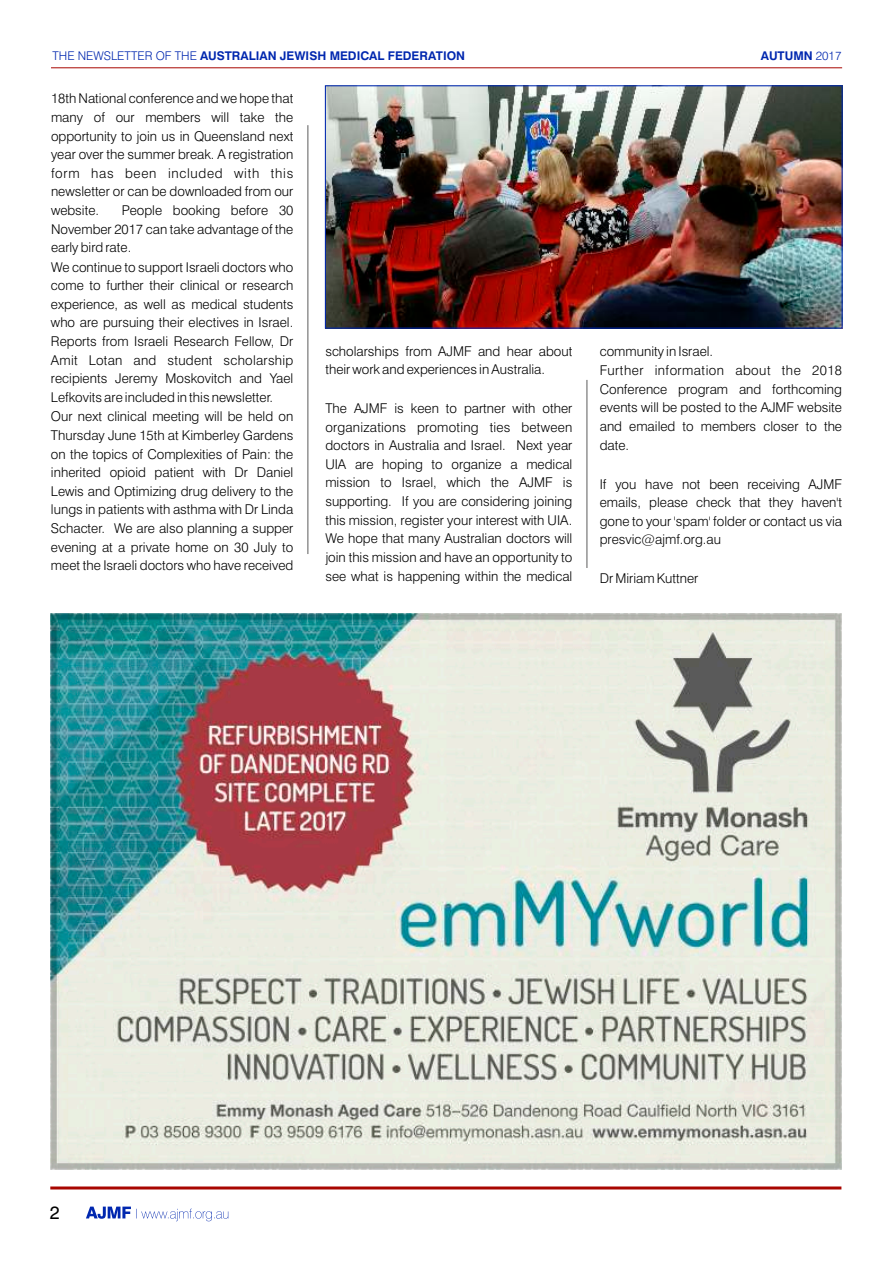
<style>
.page{position:relative;width:893px;height:1263px;background:#fff}
.page>*{position:absolute;margin:0;border:0;box-sizing:border-box;transform-origin:0 0}
.t1{font:18px "Swiss 721 BT";color:#000}
.t2{font:300 13.5px/18.8px "Swiss 721 BT";color:#000;text-align:justify}
.t3{font:700 12px "Swiss 721 BT";color:#0027af}
.s1{font-weight:300}
</style>
<div class="page">
<img style="left:327px;top:87px;width:514px;height:240px">
<hr style="left:51px;top:67px;width:791px;height:1px;background:#a80600">
<hr style="left:50px;top:1186px;width:791px;height:3px;background:#a80600">
<svg style="left:86px;top:1206px;width:142px;height:15px"></svg>
<hr style="left:308px;top:125px;width:1px;height:429px;background:#5c5b5b">
<hr style="left:587px;top:380px;width:1px;height:188px;background:#5c5b5b">
<img style="left:50px;top:613px;width:791px;height:556px">
<div style="left:325px;top:85px;width:518px;height:244px;border:1px solid #0027af"></div>
<p class="t3" style="left:52px;top:51px;width:414px"><span class="s1">THE NEWSLETTER OF THE</span> AUSTRALIAN JEWISH MEDICAL FEDERATION</p>
<p class="t2" style="left:51px;top:90px;width:244px">18th National conference and we hope that many of our members will take the opportunity to join us in Queensland next year over the summer break. A registration form has been included with this newsletter or can be downloaded from our website.</p>
<p class="t2" style="left:51px;top:202px;width:244px;text-align:left;text-indent:71px">People booking before 30<br>November 2017 can take advantage of the early bird rate.<br>We continue to support Israeli doctors who come to further their clinical or research experience, as well as medical students who are pursuing their electives in Israel.<br>Reports from Israeli Research Fellow, Dr Amit Lotan and student scholarship recipients Jeremy Moskovitch and Yael Lefkovits are included in this newsletter.<br>Our next clinical meeting will be held on Thursday June 15th at Kimberley Gardens on the topics of Complexities of Pain: the inherited opioid patient with Dr Daniel Lewis and Optimizing drug delivery to the lungs in patients with asthma with Dr Linda Schacter. We are also planning a supper evening at a private home on 30 July to meet the Israeli doctors who have received</p>
<p class="t2" style="left:325px;top:343px;width:248px">scholarships from AJMF and hear about their work and experiences in Australia.</p>
<p class="t2" style="left:325px;top:400px;width:249px">The AJMF is keen to partner with other organizations promoting ties between doctors in Australia and Israel. Next year UIA are hoping to organize a medical mission to Israel, which the AJMF is supporting. If you are considering joining this mission, register your interest with UIA.<br>We hope that many Australian doctors will join this mission and have an opportunity to see what is happening within the medical</p>
<p class="t3" style="left:761px;top:51px;width:82px">AUTUMN <span class="s1">2017</span></p>
<p class="t2" style="left:600px;top:343px;width:244px;text-align:left">community in Israel.<br>Further information about the 2018<br>Conference program and forthcoming events will be posted to the AJMF website and emailed to members closer to the date.</p>
<p class="t2" style="left:600px;top:476px;width:244px">If you have not been receiving AJMF emails, please check that they haven't gone to your 'spam' folder or contact us via presvic@ajmf.org.au</p>
<p class="t2" style="left:600px;top:570px;width:100px">Dr Miriam Kuttner</p>
<h1 class="t1" style="left:50px;top:1205px;width:11px">2</h1>
</div>
